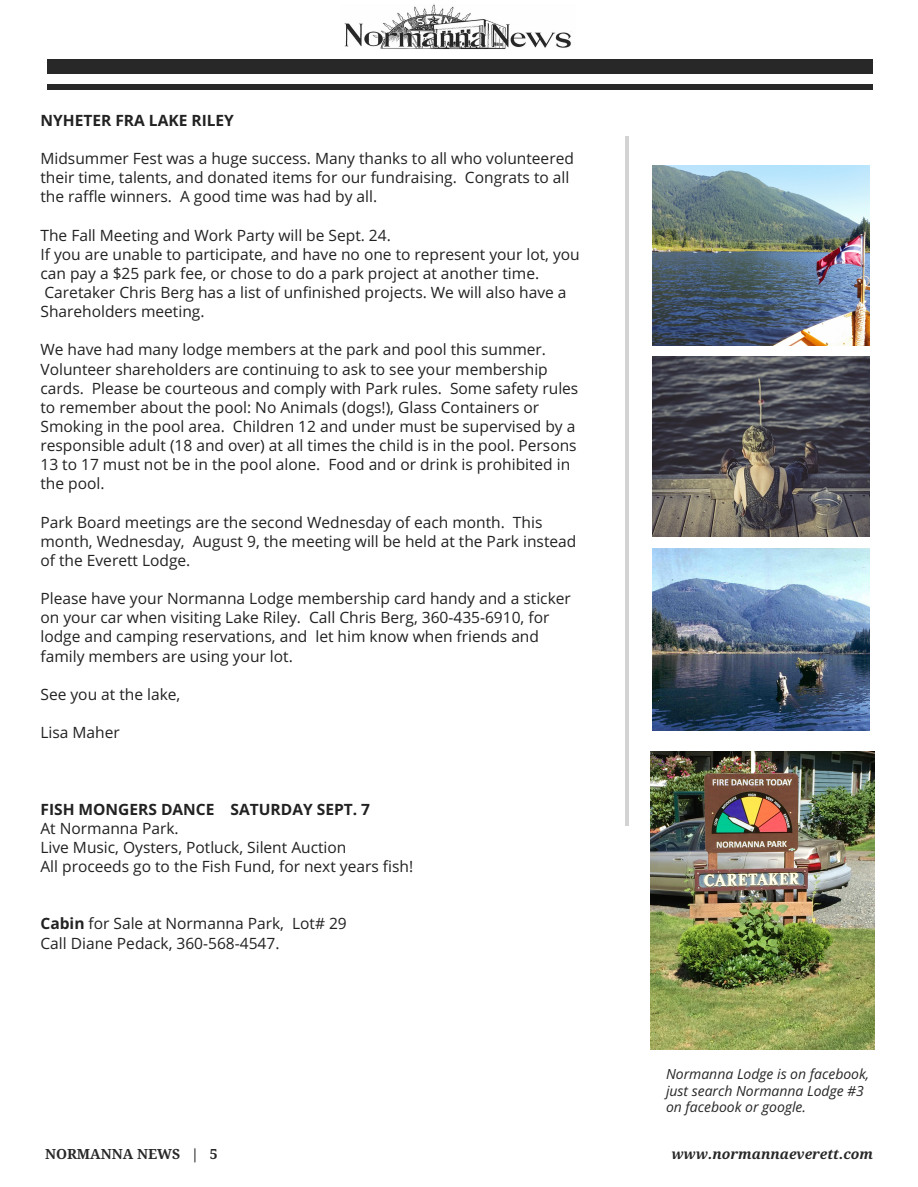
<style>
.page{position:relative;width:918px;height:1187px;background:#fff}
.page>*{position:absolute;margin:0;border:0;box-sizing:border-box;transform-origin:0 0}
.t1{font:15.6px/19.2px "Open Sans";color:#222}
.t2{font:700 15.6px "Open Sans";color:#222}
.t3{font:italic 13.95px/16.8px "Open Sans";color:#282828}
.t4{font:italic 700 13.95px "Droid Serif";color:#282828}
.t5{font:700 13.95px "Droid Serif";color:#282828}
.s1{font-weight:700}
</style>
<div class="page">
<hr style="left:626px;top:136px;width:3px;height:689px;background:#d3d3d3">
<div style="left:47px;top:84px;width:826px;height:5px;background:#282828"></div>
<div style="left:47px;top:59px;width:826px;height:14px;background:#282828"></div>
<img style="left:652px;top:165px;width:218px;height:180px">
<img style="left:652px;top:356px;width:218px;height:180px">
<img style="left:652px;top:549px;width:218px;height:181px">
<img style="left:344px;top:4px;width:227px;height:45px">
<img style="left:650px;top:751px;width:224px;height:298px">
<p class="t2" style="left:40px;top:109px;width:195px">NYHETER FRA LAKE RILEY</p>
<p class="t1" style="left:40px;top:148px;width:535px">Midsummer Fest was a huge success. Many thanks to all who volunteered their time, talents, and donated items for our fundraising. Congrats to all the raffle winners. A good time was had by all.</p>
<p class="t1" style="left:40px;top:225px;width:541px">The Fall Meeting and Work Party will be Sept. 24.<br>If you are unable to participate, and have no one to represent your lot, you can pay a $25 park fee, or chose to do a park project at another time.<br>Caretaker Chris Berg has a list of unfinished projects. We will also have a Shareholders meeting.</p>
<p class="t1" style="left:40px;top:340px;width:539px">We have had many lodge members at the park and pool this summer.<br>Volunteer shareholders are continuing to ask to see your membership cards. Please be courteous and comply with Park rules. Some safety rules to remember about the pool: No Animals (dogs!), Glass Containers or Smoking in the pool area. Children 12 and under must be supervised by a responsible adult (18 and over) at all times the child is in the pool. Persons 13 to 17 must not be in the pool alone. Food and or drink is prohibited in the pool.</p>
<p class="t1" style="left:40px;top:512px;width:537px">Park Board meetings are the second Wednesday of each month. This month, Wednesday, August 9, the meeting will be held at the Park instead of the Everett Lodge.</p>
<p class="t1" style="left:40px;top:588px;width:532px">Please have your Normanna Lodge membership card handy and a sticker on your car when visiting Lake Riley. Call Chris Berg, 360-435-6910, for lodge and camping reservations, and let him know when friends and family members are using your lot.</p>
<p class="t1" style="left:40px;top:684px;width:141px">See you at the lake,</p>
<p class="t1" style="left:40px;top:722px;width:81px">Lisa Maher</p>
<p class="t2" style="left:40px;top:798px;width:331px">FISH MONGERS DANCE SATURDAY SEPT. 7</p>
<p class="t1" style="left:40px;top:818px;width:374px">At Normanna Park.<br>Live Music, Oysters, Potluck, Silent Auction<br>All proceeds go to the Fish Fund, for next years fish!</p>
<p class="t1" style="left:40px;top:913px;width:308px"><span class="s1">Cabin</span> for Sale at Normanna Park, Lot# 29<br>Call Diane Pedack, 360-568-4547.</p>
<p class="t3" style="left:666px;top:1064px;width:205px">Normanna Lodge is on facebook, just search Normanna Lodge #3 on facebook or google.</p>
<p class="t5" style="left:45px;top:1145px;width:174px">NORMANNA NEWS | 5</p>
<p class="t4" style="left:671px;top:1145px;width:203px">www.normannaeverett.com</p>
</div>
